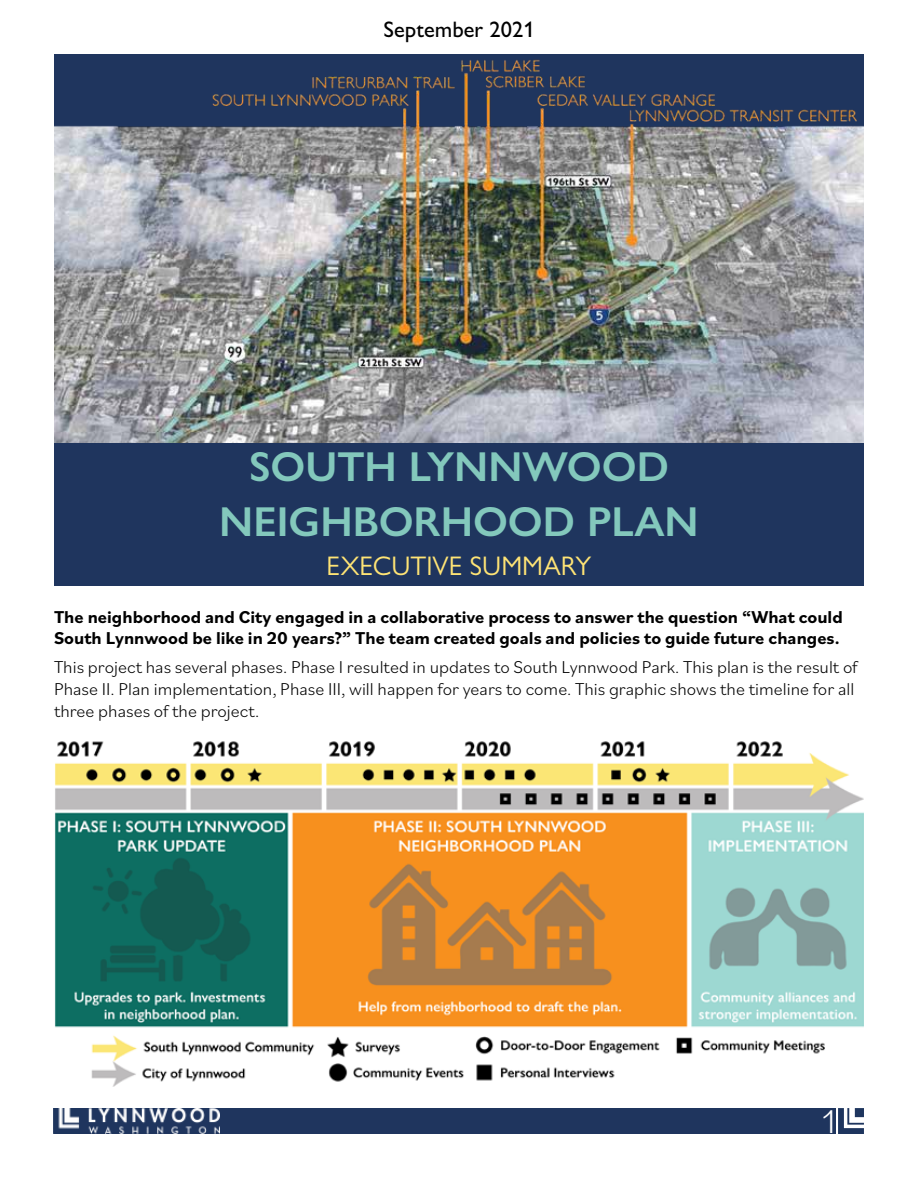
<style>
.page{position:relative;width:918px;height:1188px;background:#fff}
.page>*{position:absolute;margin:0;border:0;box-sizing:border-box;transform-origin:0 0}
.t1{font:600 42px/55.5px "Gill Sans Nova";color:#83c8bc;text-align:center}
.t2{font:300 34.5px "Bilo";color:#fff}
.t3{font:27px "Gill Sans Nova";color:#ffe475}
.t4{font:500 22.5px "Gill Sans Nova";color:#000}
.t5{font:300 18px/21.6px "Bilo";color:#000}
.t6{font:700 18px/21.6px "Bilo";color:#000}
</style>
<div class="page">
<div style="left:54px;top:1108px;width:781px;height:26px;background:#1f355e"></div>
<svg style="left:838px;top:1108px;width:26px;height:26px"></svg>
<div style="left:54px;top:54px;width:810px;height:532px;background:#1f355e"></div>
<img style="left:55px;top:741px;width:809px;height:345px">
<img style="left:54px;top:59px;width:810px;height:384px">
<img style="left:58px;top:1108px;width:162px;height:26px">
<p class="t4" style="left:383px;top:15px;width:153px">September 2021</p>
<h1 class="t1" style="left:219px;top:438px;width:481px">SOUTH LYNNWOOD<br>NEIGHBORHOOD PLAN</h1>
<h3 class="t3" style="left:327px;top:550px;width:266px">EXECUTIVE SUMMARY</h3>
<p class="t6" style="left:54px;top:605px;width:790px">The neighborhood and City engaged in a collaborative process to answer the question “What could<br>South Lynnwood be like in 20 years?” The team created goals and policies to guide future changes.</p>
<p class="t5" style="left:54px;top:656px;width:805px">This project has several phases. Phase I resulted in updates to South Lynnwood Park. This plan is the result of<br>Phase II. Plan implementation, Phase III, will happen for years to come. This graphic shows the timeline for all three phases of the project.</p>
<h2 class="t2" style="left:822px;top:1098px;width:15px">1</h2>
</div>
